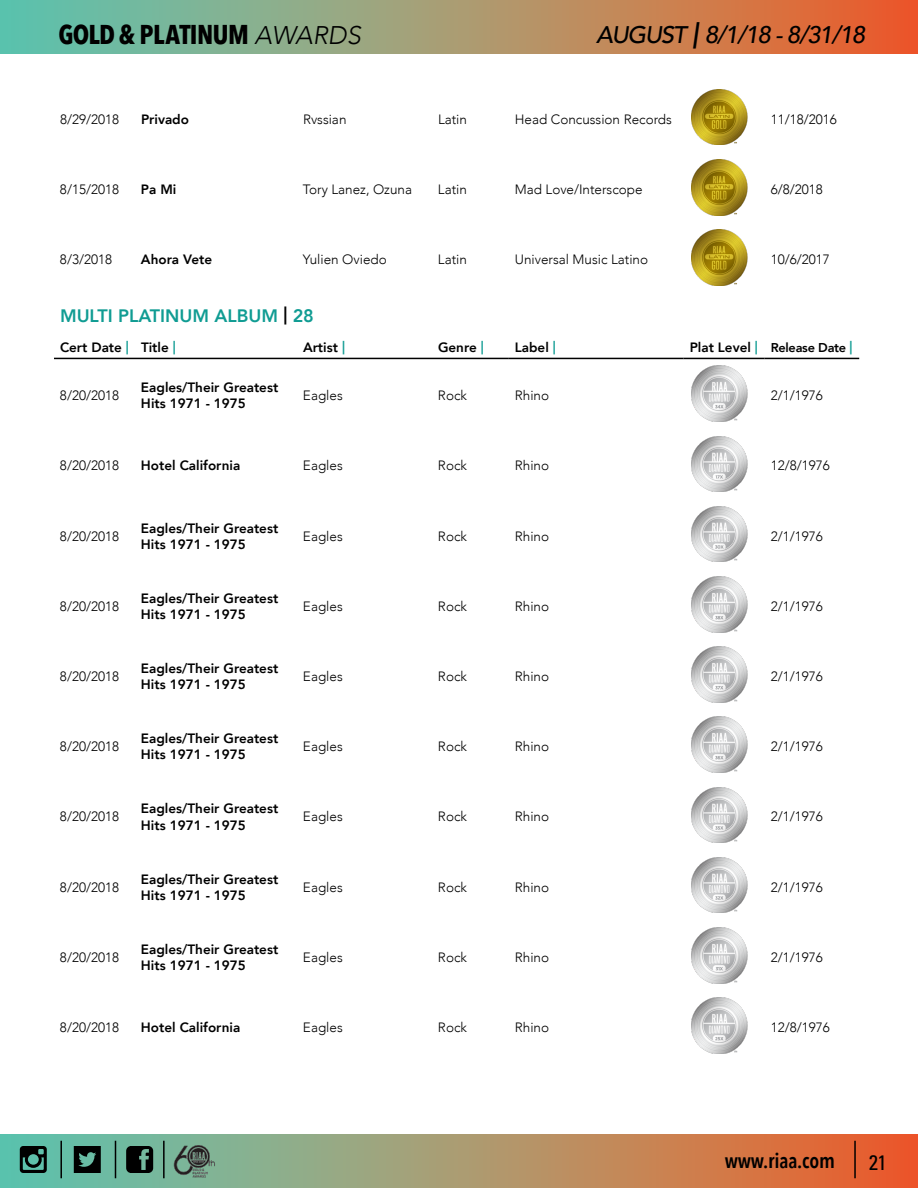
<style>
.page{position:relative;width:918px;height:1188px;background:#fff}
.page>*{position:absolute;margin:0;border:0;box-sizing:border-box;transform-origin:0 0}
.t1{font:700 condensed 27px "Avenir Next LT Pro";letter-spacing:-.02em;color:#000}
.t2{font:italic 500 24px "Avenir";letter-spacing:-.05em;color:#000}
.t3{font:600 21px "Avenir Next Condensed";letter-spacing:-.01em;color:#000}
.t4{font:condensed 21px "Univers LT Std";color:#000}
.t5{font:800 18px "Avenir";color:#109c93}
.t6{font:300 13.5px "Avenir";color:#000}
.t7{font:800 13.5px/16.2px "Avenir";color:#000}
.t8{font:800 12.75px "Avenir";letter-spacing:-.02em;color:#000}
.s1{font-family:"Avenir";font-weight:300;font-style:italic;font-stretch:normal;font-size:25.5px}
.s2{font-size:34.5px}
.s3{color:#000}
.s4{color:#109c93}
.s5{font-size:13.5px}
.s6{font-size:13.5px;color:#109c93}
</style>
<div class="page">
<div style="left:0;top:1134px;width:918px;height:54px;background:linear-gradient(to right,#5eccb4,#f2622c)"></div>
<div style="left:0;top:0;width:918px;height:54px;background:linear-gradient(to right,#5eccb4,#f2622b)"></div>
<img style="left:173px;top:1138px;width:45px;height:42px">
<svg style="left:20px;top:1146px;width:27px;height:27px"></svg>
<svg style="left:74px;top:1146px;width:27px;height:27px"></svg>
<svg style="left:126px;top:1146px;width:27px;height:27px"></svg>
<hr style="left:60px;top:1141px;width:2px;height:37px;background:#000">
<hr style="left:115px;top:1141px;width:1px;height:37px;background:#000">
<hr style="left:163px;top:1141px;width:2px;height:37px;background:#000">
<hr style="left:854px;top:1141px;width:2px;height:37px;background:#000">
<hr style="left:54px;top:358px;width:81px;height:1px;background:#000">
<hr style="left:135px;top:358px;width:162px;height:1px;background:#000">
<hr style="left:297px;top:358px;width:135px;height:1px;background:#000">
<hr style="left:432px;top:358px;width:77px;height:1px;background:#000">
<hr style="left:509px;top:358px;width:175px;height:1px;background:#000">
<hr style="left:684px;top:358px;width:81px;height:1px;background:#000">
<hr style="left:765px;top:358px;width:94px;height:1px;background:#000">
<img style="left:691px;top:89px;width:57px;height:56px">
<img style="left:691px;top:160px;width:57px;height:55px">
<img style="left:691px;top:230px;width:57px;height:55px">
<img style="left:691px;top:366px;width:57px;height:56px">
<img style="left:691px;top:436px;width:57px;height:56px">
<img style="left:691px;top:506px;width:57px;height:56px">
<img style="left:691px;top:577px;width:57px;height:55px">
<img style="left:691px;top:647px;width:57px;height:55px">
<img style="left:691px;top:717px;width:57px;height:56px">
<img style="left:691px;top:787px;width:57px;height:56px">
<img style="left:691px;top:857px;width:57px;height:56px">
<img style="left:691px;top:928px;width:57px;height:55px">
<img style="left:691px;top:998px;width:57px;height:55px">
<h1 class="t1" style="left:59px;top:18px;width:304px">GOLD &amp; PLATINUM <span class="s1">AWARDS</span></h1>
<h2 class="t2" style="left:596px;top:20px;width:270px">AUGUST <span class="s2">|</span> 8/1/18 - 8/31/18</h2>
<p class="t6" style="left:60px;top:111px;width:61px">8/29/2018</p>
<p class="t7" style="left:141px;top:111px;width:50px">Privado</p>
<p class="t6" style="left:303px;top:111px;width:45px">Rvssian</p>
<p class="t6" style="left:438px;top:111px;width:31px">Latin</p>
<p class="t6" style="left:515px;top:111px;width:159px">Head Concussion Records</p>
<p class="t6" style="left:771px;top:111px;width:68px">11/18/2016</p>
<p class="t6" style="left:60px;top:181px;width:61px">8/15/2018</p>
<p class="t7" style="left:141px;top:181px;width:37px">Pa Mi</p>
<p class="t6" style="left:303px;top:181px;width:111px">Tory Lanez, Ozuna</p>
<p class="t6" style="left:438px;top:181px;width:31px">Latin</p>
<p class="t6" style="left:515px;top:181px;width:129px">Mad Love/Interscope</p>
<p class="t6" style="left:771px;top:181px;width:54px">6/8/2018</p>
<p class="t6" style="left:60px;top:251px;width:54px">8/3/2018</p>
<p class="t7" style="left:141px;top:251px;width:73px">Ahora Vete</p>
<p class="t6" style="left:303px;top:251px;width:85px">Yulien Oviedo</p>
<p class="t6" style="left:438px;top:251px;width:31px">Latin</p>
<p class="t6" style="left:515px;top:251px;width:135px">Universal Music Latino</p>
<p class="t6" style="left:771px;top:251px;width:61px">10/6/2017</p>
<h3 class="t5" style="left:60px;top:301px;width:255px">MULTI PLATINUM ALBUM <span class="s3">|</span> 28</h3>
<p class="t7" style="left:60px;top:340px;width:117px">Cert Date <span class="s4">|</span> Title <span class="s4">|</span></p>
<p class="t7" style="left:303px;top:340px;width:44px">Artist <span class="s4">|</span></p>
<p class="t7" style="left:438px;top:340px;width:47px">Genre <span class="s4">|</span></p>
<p class="t7" style="left:515px;top:340px;width:43px">Label <span class="s4">|</span></p>
<p class="t8" style="left:690px;top:338px;width:164px"><span class="s5">Plat Level</span> <span class="s6">|</span> Release Date <span class="s6">|</span></p>
<p class="t6" style="left:60px;top:388px;width:61px">8/20/2018</p>
<p class="t7" style="left:141px;top:379px;width:139px">Eagles/Their Greatest<br>Hits 1971 - 1975</p>
<p class="t6" style="left:303px;top:388px;width:41px">Eagles</p>
<p class="t6" style="left:438px;top:388px;width:31px">Rock</p>
<p class="t6" style="left:515px;top:388px;width:36px">Rhino</p>
<p class="t6" style="left:771px;top:388px;width:54px">2/1/1976</p>
<p class="t6" style="left:60px;top:458px;width:61px">8/20/2018</p>
<p class="t7" style="left:141px;top:458px;width:101px">Hotel California</p>
<p class="t6" style="left:303px;top:458px;width:41px">Eagles</p>
<p class="t6" style="left:438px;top:458px;width:31px">Rock</p>
<p class="t6" style="left:515px;top:458px;width:36px">Rhino</p>
<p class="t6" style="left:771px;top:458px;width:61px">12/8/1976</p>
<p class="t6" style="left:60px;top:528px;width:61px">8/20/2018</p>
<p class="t7" style="left:141px;top:520px;width:139px">Eagles/Their Greatest<br>Hits 1971 - 1975</p>
<p class="t6" style="left:303px;top:528px;width:41px">Eagles</p>
<p class="t6" style="left:438px;top:528px;width:31px">Rock</p>
<p class="t6" style="left:515px;top:528px;width:36px">Rhino</p>
<p class="t6" style="left:771px;top:528px;width:54px">2/1/1976</p>
<p class="t6" style="left:60px;top:598px;width:61px">8/20/2018</p>
<p class="t7" style="left:141px;top:590px;width:139px">Eagles/Their Greatest<br>Hits 1971 - 1975</p>
<p class="t6" style="left:303px;top:598px;width:41px">Eagles</p>
<p class="t6" style="left:438px;top:598px;width:31px">Rock</p>
<p class="t6" style="left:515px;top:598px;width:36px">Rhino</p>
<p class="t6" style="left:771px;top:598px;width:54px">2/1/1976</p>
<p class="t6" style="left:60px;top:668px;width:61px">8/20/2018</p>
<p class="t7" style="left:141px;top:660px;width:139px">Eagles/Their Greatest<br>Hits 1971 - 1975</p>
<p class="t6" style="left:303px;top:668px;width:41px">Eagles</p>
<p class="t6" style="left:438px;top:668px;width:31px">Rock</p>
<p class="t6" style="left:515px;top:668px;width:36px">Rhino</p>
<p class="t6" style="left:771px;top:668px;width:54px">2/1/1976</p>
<p class="t6" style="left:60px;top:739px;width:61px">8/20/2018</p>
<p class="t7" style="left:141px;top:730px;width:139px">Eagles/Their Greatest<br>Hits 1971 - 1975</p>
<p class="t6" style="left:303px;top:739px;width:41px">Eagles</p>
<p class="t6" style="left:438px;top:739px;width:31px">Rock</p>
<p class="t6" style="left:515px;top:739px;width:36px">Rhino</p>
<p class="t6" style="left:771px;top:739px;width:54px">2/1/1976</p>
<p class="t6" style="left:60px;top:809px;width:61px">8/20/2018</p>
<p class="t7" style="left:141px;top:801px;width:139px">Eagles/Their Greatest<br>Hits 1971 - 1975</p>
<p class="t6" style="left:303px;top:809px;width:41px">Eagles</p>
<p class="t6" style="left:438px;top:809px;width:31px">Rock</p>
<p class="t6" style="left:515px;top:809px;width:36px">Rhino</p>
<p class="t6" style="left:771px;top:809px;width:54px">2/1/1976</p>
<p class="t6" style="left:60px;top:879px;width:61px">8/20/2018</p>
<p class="t7" style="left:141px;top:871px;width:139px">Eagles/Their Greatest<br>Hits 1971 - 1975</p>
<p class="t6" style="left:303px;top:879px;width:41px">Eagles</p>
<p class="t6" style="left:438px;top:879px;width:31px">Rock</p>
<p class="t6" style="left:515px;top:879px;width:36px">Rhino</p>
<p class="t6" style="left:771px;top:879px;width:54px">2/1/1976</p>
<p class="t6" style="left:60px;top:949px;width:61px">8/20/2018</p>
<p class="t7" style="left:141px;top:941px;width:139px">Eagles/Their Greatest<br>Hits 1971 - 1975</p>
<p class="t6" style="left:303px;top:949px;width:41px">Eagles</p>
<p class="t6" style="left:438px;top:949px;width:31px">Rock</p>
<p class="t6" style="left:515px;top:949px;width:36px">Rhino</p>
<p class="t6" style="left:771px;top:949px;width:54px">2/1/1976</p>
<p class="t6" style="left:60px;top:1019px;width:61px">8/20/2018</p>
<p class="t7" style="left:141px;top:1019px;width:101px">Hotel California</p>
<p class="t6" style="left:303px;top:1019px;width:41px">Eagles</p>
<p class="t6" style="left:438px;top:1019px;width:31px">Rock</p>
<p class="t6" style="left:515px;top:1019px;width:36px">Rhino</p>
<p class="t6" style="left:771px;top:1019px;width:61px">12/8/1976</p>
<h3 class="t3" style="left:725px;top:1142px;width:112px">www.riaa.com</h3>
<h3 class="t4" style="left:869px;top:1149px;width:20px">21</h3>
</div>
